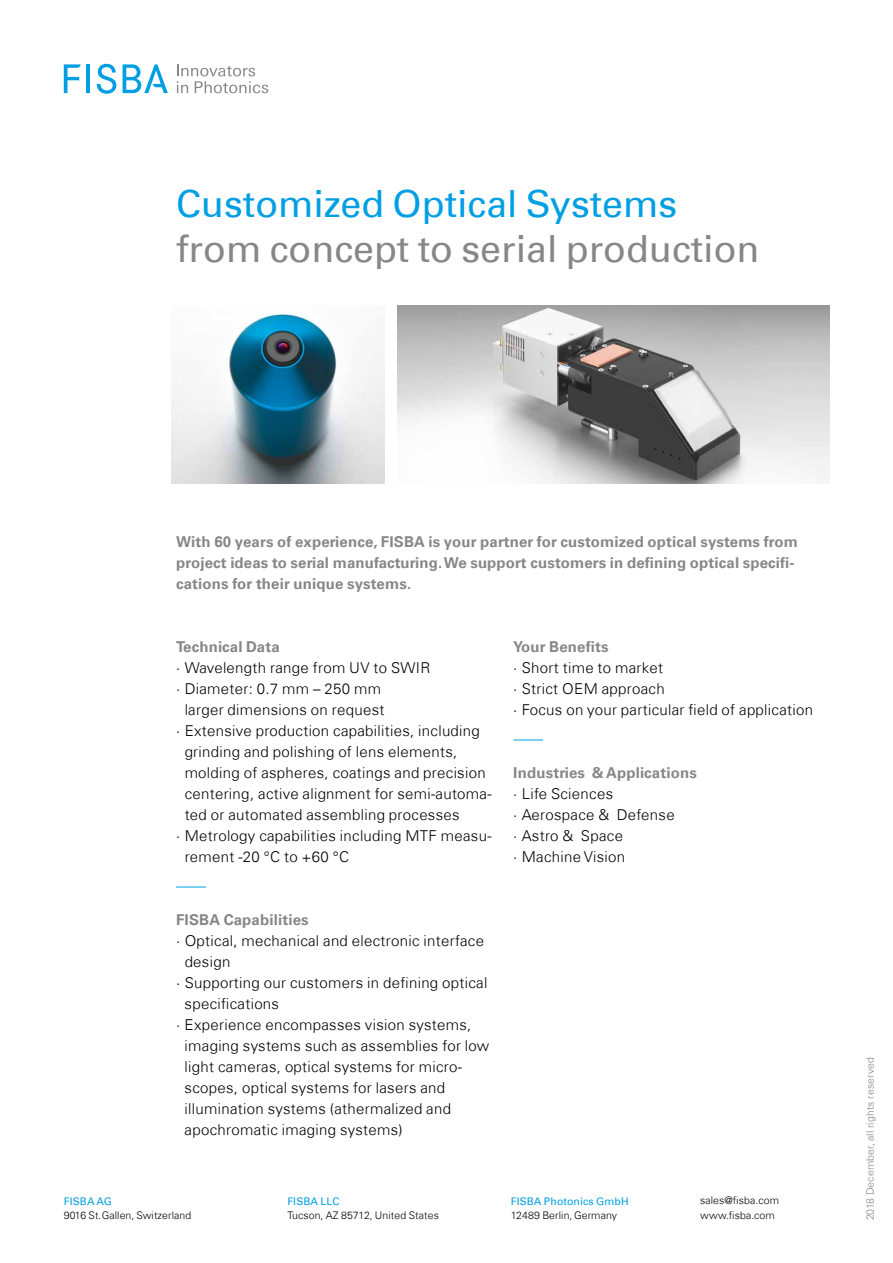
<style>
.page{position:relative;width:893px;height:1263px;background:#fff}
.page>*{position:absolute;margin:0;border:0;box-sizing:border-box;transform-origin:0 0}
.t1{font:37.5px "Univers Com 55 Roman";color:#878787}
.t2{font:37.5px "Univers Com 55 Roman";color:#009fe3}
.t3{font:300 15px/21px "Univers Com 45";letter-spacing:.02em;color:#000}
.t4{font:700 15px/21px "Univers Com 65";letter-spacing:.01em;color:#878787}
.t5{font:300 10.5px/14.4px "Univers Com 45";letter-spacing:.01em;color:#000}
.t6{font:10.5px "Univers Com 55 Roman";letter-spacing:.01em;color:#009fe3}
.t7{font:300 10.5px "Univers Com 45";letter-spacing:.01em;color:#878787}
</style>
<div class="page">
<hr style="left:176px;top:887px;width:30px;height:1px;background:#009fe3">
<hr style="left:513px;top:740px;width:30px;height:1px;background:#009fe3">
<img style="left:171px;top:312px;width:213px;height:172px">
<img style="left:398px;top:305px;width:431px;height:179px">
<svg style="left:177px;top:64px;width:91px;height:29px"></svg>
<hr style="left:86px;top:64px;width:4px;height:29px;background:#009fe3">
<svg style="left:64px;top:64px;width:17px;height:29px"></svg>
<svg style="left:97px;top:64px;width:19px;height:30px"></svg>
<svg style="left:123px;top:64px;width:45px;height:29px"></svg>
<h1 class="t2" style="left:176px;top:181px;width:503px">Customized Optical Systems</h1>
<h1 class="t1" style="left:176px;top:226px;width:585px">from concept to serial production</h1>
<p class="t4" style="left:176px;top:531px;width:623px">With 60 years of experience, FISBA is your partner for customized optical systems from project ideas to serial manufacturing. We support customers in defining optical specifi&shy;cations for their unique systems.</p>
<p class="t4" style="left:176px;top:636px;width:105px">Technical Data</p>
<p class="t3" style="left:176px;top:657px;width:256px">· Wavelength range from UV to SWIR</p>
<p class="t3" style="left:176px;top:678px;width:206px">· Diameter: 0.7 mm – 250 mm</p>
<p class="t3" style="left:185px;top:699px;width:201px">larger dimensions on request</p>
<p class="t3" style="left:176px;top:720px;width:305px">· Extensive production capabilities, including</p>
<p class="t3" style="left:185px;top:741px;width:274px">grinding and polishing of lens elements,</p>
<p class="t3" style="left:185px;top:762px;width:303px">molding of aspheres, coatings and precision</p>
<p class="t3" style="left:185px;top:783px;width:308px">centering, active alignment for semi-automa-</p>
<p class="t3" style="left:185px;top:804px;width:277px">ted or automated assembling processes</p>
<p class="t3" style="left:176px;top:825px;width:317px">· Metrology capabilities including MTF measu-</p>
<p class="t3" style="left:185px;top:846px;width:166px">rement -20 °C to +60 °C</p>
<p class="t4" style="left:176px;top:909px;width:134px">FISBA Capabilities</p>
<p class="t3" style="left:176px;top:930px;width:309px">· Optical, mechanical and electronic interface</p>
<p class="t3" style="left:185px;top:951px;width:47px">design</p>
<p class="t3" style="left:176px;top:972px;width:313px">· Supporting our customers in defining optical</p>
<p class="t3" style="left:185px;top:993px;width:96px">specifications</p>
<p class="t3" style="left:176px;top:1014px;width:297px">· Experience encompasses vision systems,</p>
<p class="t3" style="left:185px;top:1035px;width:306px">imaging systems such as assemblies for low</p>
<p class="t3" style="left:185px;top:1056px;width:279px">light cameras, optical systems for micro-</p>
<p class="t3" style="left:185px;top:1077px;width:262px">scopes, optical systems for lasers and</p>
<p class="t3" style="left:185px;top:1098px;width:268px">illumination systems (athermalized and</p>
<p class="t3" style="left:185px;top:1119px;width:220px">apochromatic imaging systems)</p>
<p class="t4" style="left:513px;top:636px;width:97px">Your Benefits</p>
<p class="t3" style="left:513px;top:657px;width:301px">· Short time to market<br>· Strict OEM approach<br>· Focus on your particular field of application</p>
<p class="t4" style="left:513px;top:762px;width:185px">Industries &amp; Applications</p>
<p class="t3" style="left:513px;top:783px;width:163px">· Life Sciences<br>· Aerospace &amp; Defense · Astro &amp; Space<br>· Machine Vision</p>
<p class="t6" style="left:64px;top:1195px;width:50px">FISBA AG</p>
<p class="t5" style="left:64px;top:1208px;width:129px">9016 St.Gallen, Switzerland</p>
<p class="t6" style="left:287px;top:1195px;width:54px">FISBA LLC</p>
<p class="t5" style="left:287px;top:1208px;width:153px">Tucson, AZ 85712, United States</p>
<p class="t6" style="left:511px;top:1195px;width:119px">FISBA Photonics GmbH</p>
<p class="t5" style="left:511px;top:1208px;width:108px">12489 Berlin, Germany</p>
<p class="t5" style="left:700px;top:1193px;width:81px">sales@fisba.com www.fisba.com</p>
<p class="t7" style="left:864px;top:1220px;width:164px;rotate:-90deg">2018 December, all rights reserved</p>
</div>
